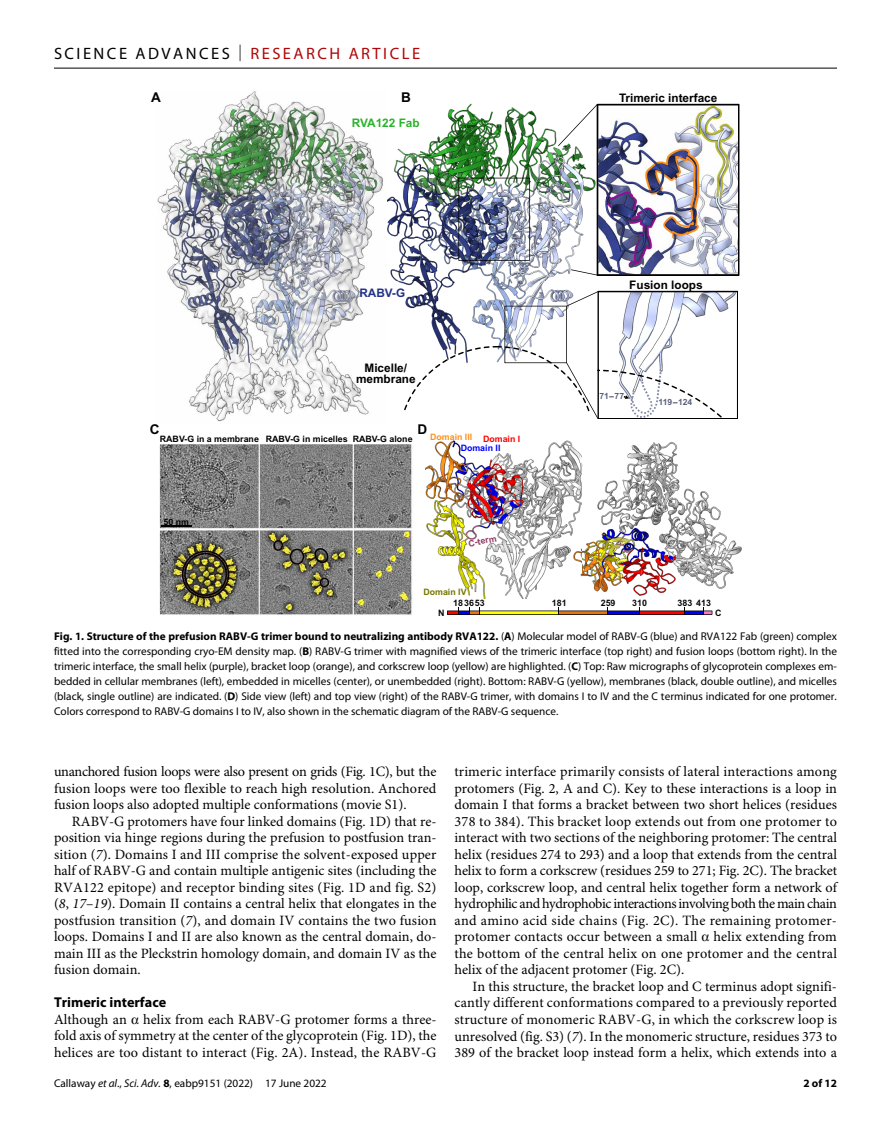
<style>
.page{position:relative;width:891px;height:1134px;background:#fff}
.page>*{position:absolute;margin:0;border:0;box-sizing:border-box;transform-origin:0 0}
.t1{font:16.5px "Myriad Pro";letter-spacing:.15em;color:#000}
.t2{font:14.25px/16.5px "Minion Pro";color:#000;text-align:justify}
.t3{font:700 14.25px "Myriad Pro";color:#000}
.t4{font:700 13.5px "Arial";color:#000}
.t5{font:700 11.85px/10.6px "Arial";color:#000;text-align:center}
.t6{font:700 11.85px "Arial";color:#2cb22c}
.t7{font:700 11.85px "Arial";color:#243388}
.t8{font:11.25px/15px "Myriad Pro";color:#000;text-align:justify}
.t9{font:700 11.25px "Myriad Pro";color:#000}
.t10{font:700 8.85px "Arial";color:#000}
.t11{font:700 8.85px "Arial";color:#070707}
.t12{font:700 8.85px "Arial";color:#ff901d}
.t13{font:700 8.85px "Arial";color:#757500}
.t14{font:700 8.85px "Arial";color:#00f}
.t15{font:700 8.85px "Arial";color:#f00}
.t16{font:700 8.85px "Arial";color:#903b65}
.t17{font:700 8.55px "Arial";color:#5a607b}
.s1{font-weight:300}
.s2{color:#b10508}
.s3{font-weight:700}
.s4{font-style:italic}
</style>
<div class="page">
<hr style="left:54px;top:68px;width:783px;height:1px;background:#000">
<img style="left:160px;top:444px;width:253px;height:171px">
<img style="left:157px;top:91px;width:217px;height:331px">
<img style="left:374px;top:103px;width:196px;height:188px">
<img style="left:458px;top:178px;width:72px;height:83px">
<svg style="left:404px;top:291px;width:334px;height:128px"></svg>
<img style="left:558px;top:104px;width:181px;height:172px">
<hr style="left:161px;top:525px;width:31px;height:2px;background:#020000">
<img style="left:425px;top:441px;width:316px;height:158px">
<svg style="left:447px;top:607px;width:265px;height:8px"></svg>
<svg style="left:314px;top:548px;width:14px;height:15px"></svg>
<svg style="left:320px;top:578px;width:9px;height:9px"></svg>
<svg style="left:273px;top:540px;width:10px;height:11px"></svg>
<svg style="left:290px;top:549px;width:14px;height:16px"></svg>
<img style="left:182px;top:551px;width:47px;height:47px">
<p class="t1" style="left:54px;top:40px;width:368px">SCIENCE ADVANCES <span class="s1">|</span> <span class="s2">RESEARCH ARTICLE</span></p>
<p class="t4" style="left:151px;top:89px;width:11px">A</p>
<p class="t4" style="left:401px;top:89px;width:11px">B</p>
<p class="t6" style="left:352px;top:116px;width:69px">RVA122 Fab</p>
<p class="t7" style="left:359px;top:286px;width:47px">RABV-G</p>
<p class="t5" style="left:356px;top:363px;width:61px">Micelle/ membrane</p>
<p class="t4" style="left:150px;top:422px;width:11px">C</p>
<p class="t4" style="left:418px;top:422px;width:11px">D</p>
<p class="t12" style="left:430px;top:432px;width:44px">Domain III</p>
<p class="t10" style="left:160px;top:433px;width:254px">RABV-G in a membrane RABV-G in micelles RABV-G alone</p>
<p class="t15" style="left:483px;top:433px;width:39px">Domain I</p>
<p class="t14" style="left:461px;top:443px;width:41px">Domain II</p>
<p class="t10" style="left:164px;top:516px;width:27px">50 nm</p>
<p class="t16" style="left:468px;top:538px;width:30px;rotate:-11deg">C-term</p>
<p class="t13" style="left:423px;top:587px;width:45px">Domain IV</p>
<p class="t5" style="left:619px;top:93px;width:100px">Trimeric interface</p>
<p class="t5" style="left:629px;top:280px;width:75px">Fusion loops</p>
<p class="t17" style="left:599px;top:391px;width:26px">71-77</p>
<p class="t17" style="left:659px;top:397px;width:35px">119-124</p>
<p class="t11" style="left:453px;top:598px;width:33px">183653</p>
<p class="t11" style="left:552px;top:598px;width:16px">181</p>
<p class="t11" style="left:601px;top:598px;width:16px">259</p>
<p class="t11" style="left:632px;top:598px;width:16px">310</p>
<p class="t11" style="left:678px;top:598px;width:35px">383 413</p>
<p class="t11" style="left:715px;top:608px;width:8px">C</p>
<p class="t8" style="left:54px;top:628px;width:785px"><span class="s3">Fig. 1. Structure of the prefusion RABV-G trimer bound to neutralizing antibody RVA122.</span> (<span class="s3">A</span>) Molecular model of RABV-G (blue) and RVA122 Fab (green) complex fitted into the corresponding cryo-EM density map. (<span class="s3">B</span>) RABV-G trimer with magnified views of the trimeric interface (top right) and fusion loops (bottom right). In the trimeric interface, the small helix (purple), bracket loop (orange), and corkscrew loop (yellow) are highlighted. (<span class="s3">C</span>) Top: Raw micrographs of glycoprotein complexes em&shy;bedded in cellular membranes (left), embedded in micelles (center), or unembedded (right). Bottom: RABV-G (yellow), membranes (black, double outline), and micelles (black, single outline) are indicated. (<span class="s3">D</span>) Side view (left) and top view (right) of the RABV-G trimer, with domains I to IV and the C terminus indicated for one protomer.<br>Colors correspond to RABV-G domains I to IV, also shown in the schematic diagram of the RABV-G sequence.</p>
<p class="t11" style="left:438px;top:608px;width:8px">N</p>
<p class="t2" style="left:54px;top:765px;width:384px">unanchored fusion loops were also present on grids (Fig. 1C), but the fusion loops were too flexible to reach high resolution. Anchored fusion loops also adopted multiple conformations (movie S1).</p>
<p class="t2" style="left:54px;top:814px;width:384px;text-indent:18px">RABV-G protomers have four linked domains (Fig. 1D) that re&shy;position via hinge regions during the prefusion to postfusion tran&shy;sition (<span class="s4">7</span>). Domains I and III comprise the solvent-exposed upper half of RABV-G and contain multiple antigenic sites (including the RVA122 epitope) and receptor binding sites (Fig. 1D and fig. S2) (<span class="s4">8</span>, <span class="s4">17</span>–<span class="s4">19</span>). Domain II contains a central helix that elongates in the postfusion transition (<span class="s4">7</span>), and domain IV contains the two fusion loops. Domains I and II are also known as the central domain, do&shy;main III as the Pleckstrin homology domain, and domain IV as the fusion domain.</p>
<p class="t3" style="left:54px;top:991px;width:114px">Trimeric interface</p>
<p class="t2" style="left:54px;top:1013px;width:384px">Although an helix from each RABV-G protomer forms a three&shy;fold axis of symmetry at the center of the glycoprotein (Fig. 1D), the helices are too distant to interact (Fig. 2A). Instead, the RABV-G</p>
<p class="t8" style="left:54px;top:1076px;width:274px">Callaway <span class="s4">et al</span>., <span class="s4">Sci. Adv.</span> <span class="s3">8</span>, eabp9151 (2022) 17 June 2022</p>
<p class="t2" style="left:454px;top:765px;width:384px">trimeric interface primarily consists of lateral interactions among protomers (Fig. 2, A and C). Key to these interactions is a loop in domain I that forms a bracket between two short helices (residues 378 to 384). This bracket loop extends out from one protomer to interact with two sections of the neighboring protomer: The central helix (residues 274 to 293) and a loop that extends from the central helix to form a corkscrew (residues 259 to 271; Fig. 2C). The bracket loop, corkscrew loop, and central helix together form a network of hydrophilic and hydrophobic interactions involving both the main chain and amino acid side chains (Fig. 2C). The remaining protomer&shy;protomer contacts occur between a small helix extending from the bottom of the central helix on one protomer and the central helix of the adjacent protomer (Fig. 2C).</p>
<p class="t2" style="left:454px;top:980px;width:384px;text-indent:18px">In this structure, the bracket loop and C terminus adopt signifi&shy;cantly different conformations compared to a previously reported structure of monomeric RABV-G, in which the corkscrew loop is unresolved (fig. S3) (<span class="s4">7</span>). In the monomeric structure, residues 373 to 389 of the bracket loop instead form a helix, which extends into a</p>
<p class="t9" style="left:803px;top:1074px;width:35px">2 of 12</p>
</div>
